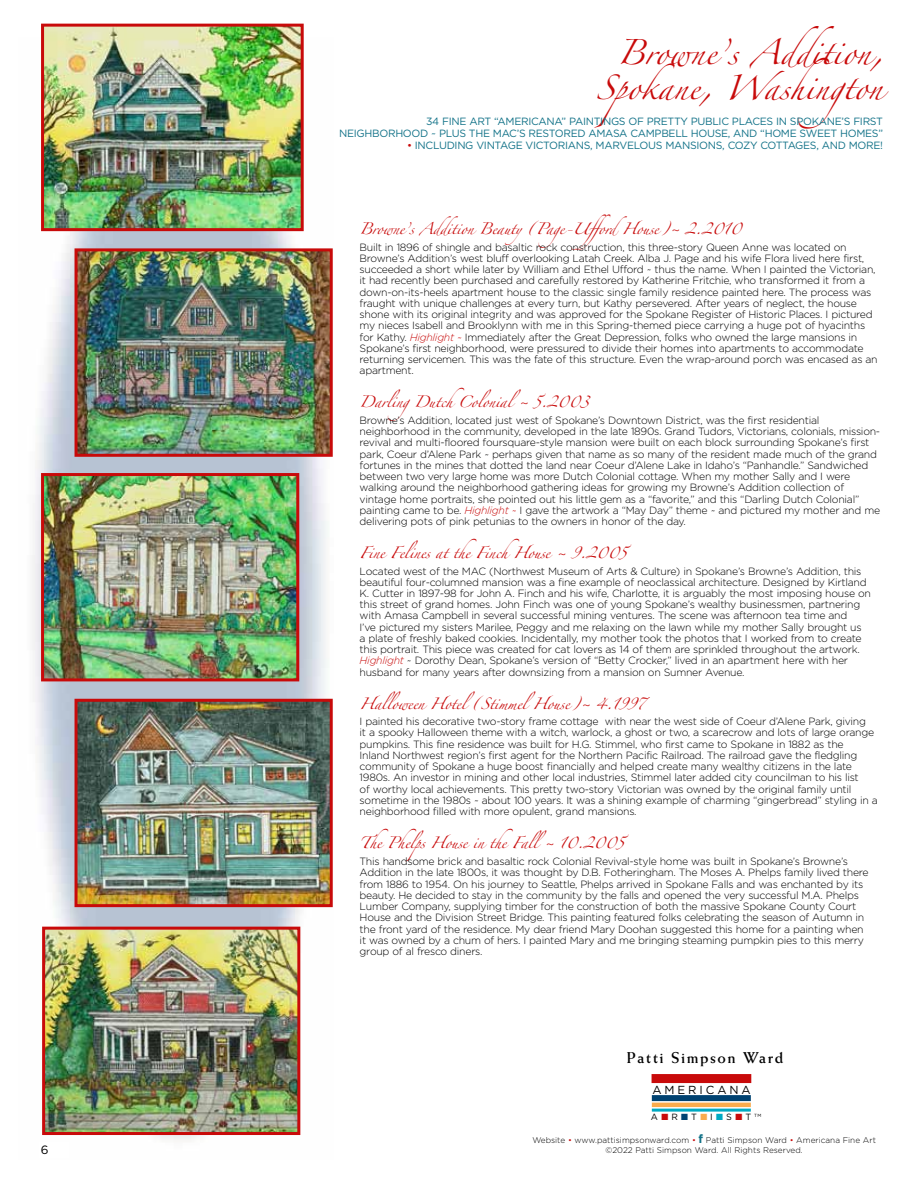
<style>
.page{position:relative;width:918px;height:1188px;background:#fff}
.page>*{position:absolute;margin:0;border:0;box-sizing:border-box;transform-origin:0 0}
.t1{font:22.5px/34.5px "Zapfino";color:#c80a0a;text-align:right}
.t2{font:700 15.75px "Weiss";letter-spacing:.1em;color:#000}
.t3{font:12px "Gotham";color:#000}
.t4{font:11.7px "Gotham";letter-spacing:.25em;color:#000}
.t5{font:300 10.5px/11.2px "Gotham";letter-spacing:-.025em;color:#000}
.t6{font:10.5px/12px "Gotham";letter-spacing:-.03em;color:#127288;text-align:right}
.t7{font:10.5px "Zapfino";letter-spacing:-.025em;color:#c80a0a}
.t8{font:9px "Gotham";color:#000}
.t9{font:300 8.25px/10.5px "Gotham";color:#000;text-align:center}
.s1{color:#c80a0a}
.s2{font-style:italic;color:#c80a0a}
.s3{color:#004271}
.s4{color:#faab4d}
.s5{color:#00a9c2}
.s6{font-weight:700;font-size:12px;color:#127288}
</style>
<div class="page">
<img style="left:32px;top:231px;width:301px;height:908px">
<div style="left:652px;top:1074px;width:99px;height:9px;background:#c80a0a"></div>
<div style="left:652px;top:1095px;width:99px;height:6px;background:#004271"></div>
<hr style="left:652px;top:1103px;width:99px;height:4px;background:#faab4d">
<hr style="left:652px;top:1109px;width:99px;height:3px;background:#00a9c2">
<img style="left:46px;top:931px;width:250px;height:200px">
<div style="left:42px;top:927px;width:258px;height:208px;border:3px solid #c80a0a"></div>
<img style="left:45px;top:477px;width:250px;height:200px">
<div style="left:41px;top:473px;width:258px;height:208px;border:3px solid #c80a0a"></div>
<img style="left:45px;top:28px;width:255px;height:199px">
<div style="left:41px;top:24px;width:263px;height:207px;border:3px solid #c80a0a"></div>
<img style="left:79px;top:703px;width:250px;height:200px">
<div style="left:75px;top:699px;width:258px;height:208px;border:3px solid #c80a0a"></div>
<img style="left:79px;top:252px;width:250px;height:201px">
<div style="left:75px;top:248px;width:258px;height:209px;border:3px solid #c80a0a"></div>
<p class="t3" style="left:41px;top:1143px;width:9px">6</p>
<h1 class="t1" style="left:596px;top:39px;width:288px">Browne’s Addition,<br>Spokane, Washington</h1>
<p class="t6" style="left:339px;top:115px;width:545px">34 FINE ART “AMERICANA” PAINTINGS OF PRETTY PUBLIC PLACES IN SPOKANE’S FIRST<br>NEIGHBORHOOD ~ PLUS THE MAC’S RESTORED AMASA CAMPBELL HOUSE, AND “HOME SWEET HOMES”</p>
<p class="t6" style="left:407px;top:139px;width:477px"><span class="s1">•</span> INCLUDING VINTAGE VICTORIANS, MARVELOUS MANSIONS, COZY COTTAGES, AND MORE!</p>
<p class="t7" style="left:360px;top:224px;width:383px">Browne’s Addition Beauty(Page-UffordHouse)~ 2.2010</p>
<p class="t5" style="left:360px;top:241px;width:520px">Built in 1896 of shingle and basaltic rock construction, this three-story Queen Anne was located on Browne’s Addition’s west bluff overlooking Latah Creek. Alba J. Page and his wife Flora lived here first, succeeded a short while later by William and Ethel Ufford ~ thus the name. When I painted the Victorian, it had recently been purchased and carefully restored by Katherine Fritchie, who transformed it from a down-on-its-heels apartment house to the classic single family residence painted here. The process was fraught with unique challenges at every turn, but Kathy persevered. After years of neglect, the house shone with its original integrity and was approved for the Spokane Register of Historic Places. I pictured my nieces Isabell and Brooklynn with me in this Spring-themed piece carrying a huge pot of hyacinths for Kathy. <span class="s2">Highlight ~</span> Immediately after the Great Depression, folks who owned the large mansions in Spokane’s first neighborhood, were pressured to divide their homes into apartments to accommodate returning servicemen. This was the fate of this structure. Even the wrap-around porch was encased as an apartment.</p>
<p class="t7" style="left:360px;top:397px;width:231px">DarlingDutchColonial~ 5.2003</p>
<p class="t5" style="left:360px;top:414px;width:522px">Browne’s Addition, located just west of Spokane’s Downtown District, was the first residential neighborhood in the community, developed in the late 1890s. Grand Tudors, Victorians, colonials, mission&shy;revival and multi-floored foursquare-style mansion were built on each block surrounding Spokane’s first park, Coeur d’Alene Park ~ perhaps given that name as so many of the resident made much of the grand fortunes in the mines that dotted the land near Coeur d’Alene Lake in Idaho’s “Panhandle.” Sandwiched between two very large home was more Dutch Colonial cottage. When my mother Sally and I were walking around the neighborhood gathering ideas for growing my Browne’s Addition collection of vintage home portraits, she pointed out his little gem as a “favorite,” and this “Darling Dutch Colonial” painting came to be. <span class="s2">Highlight ~</span> I gave the artwork a “May Day” theme ~ and pictured my mother and me delivering pots of pink petunias to the owners in honor of the day.</p>
<p class="t7" style="left:360px;top:548px;width:269px">Fine Felines at the FinchHouse ~ 9.2005</p>
<p class="t5" style="left:360px;top:565px;width:513px">Located west of the MAC (Northwest Museum of Arts &amp; Culture) in Spokane’s Browne’s Addition, this beautiful four-columned mansion was a fine example of neoclassical architecture. Designed by Kirtland K. Cutter in 1897-98 for John A. Finch and his wife, Charlotte, it is arguably the most imposing house on this street of grand homes. John Finch was one of young Spokane’s wealthy businessmen, partnering with Amasa Campbell in several successful mining ventures. The scene was afternoon tea time and<br>I’ve pictured my sisters Marilee, Peggy and me relaxing on the lawn while my mother Sally brought us<br>a plate of freshly baked cookies. Incidentally, my mother took the photos that I worked from to create this portrait. This piece was created for cat lovers as 14 of them are sprinkled throughout the artwork.<br><span class="s2">Highlight</span> ~ Dorothy Dean, Spokane’s version of “Betty Crocker,” lived in an apartment here with her husband for many years after downsizing from a mansion on Sumner Avenue.</p>
<p class="t7" style="left:360px;top:699px;width:287px">Halloween Hotel(StimmelHouse)~ 4.1997</p>
<p class="t5" style="left:360px;top:716px;width:520px">I painted his decorative two-story frame cottage with near the west side of Coeur d’Alene Park, giving<br>it a spooky Halloween theme with a witch, warlock, a ghost or two, a scarecrow and lots of large orange pumpkins. This fine residence was built for H.G. Stimmel, who first came to Spokane in 1882 as the<br>Inland Northwest region’s first agent for the Northern Pacific Railroad. The railroad gave the fledgling community of Spokane a huge boost financially and helped create many wealthy citizens in the late 1980s. An investor in mining and other local industries, Stimmel later added city councilman to his list<br>of worthy local achievements. This pretty two-story Victorian was owned by the original family until sometime in the 1980s ~ about 100 years. It was a shining example of charming “gingerbread” styling in a neighborhood filled with more opulent, grand mansions.</p>
<p class="t7" style="left:360px;top:839px;width:266px">The Phelps House in the Fall~ 10.2005</p>
<p class="t5" style="left:360px;top:856px;width:511px">This handsome brick and basaltic rock Colonial Revival-style home was built in Spokane’s Browne’s Addition in the late 1800s, it was thought by D.B. Fotheringham. The Moses A. Phelps family lived there from 1886 to 1954. On his journey to Seattle, Phelps arrived in Spokane Falls and was enchanted by its beauty. He decided to stay in the community by the falls and opened the very successful M.A. Phelps Lumber Company, supplying timber for the construction of both the massive Spokane County Court House and the Division Street Bridge. This painting featured folks celebrating the season of Autumn in the front yard of the residence. My dear friend Mary Doohan suggested this home for a painting when it was owned by a chum of hers. I painted Mary and me bringing steaming pumpkin pies to this merry group of al fresco diners.</p>
<h2 class="t2" style="left:627px;top:1048px;width:158px">Patti Simpson Ward</h2>
<p class="t4" style="left:653px;top:1083px;width:100px">AMERICANA</p>
<p class="t8" style="left:651px;top:1112px;width:112px">A <span class="s1">■</span> R <span class="s3">■</span>T <span class="s4">■</span>I <span class="s5">■</span>S <span class="s1">■</span> T <sup>TM</sup></p>
<p class="t9" style="left:532px;top:1135px;width:345px">Website <span class="s1">•</span> www.pattisimpsonward.com <span class="s1">•</span> <span class="s6">f</span> Patti Simpson Ward <span class="s1">•</span> Americana Fine Art ©2022 Patti Simpson Ward. All Rights Reserved.</p>
</div>
